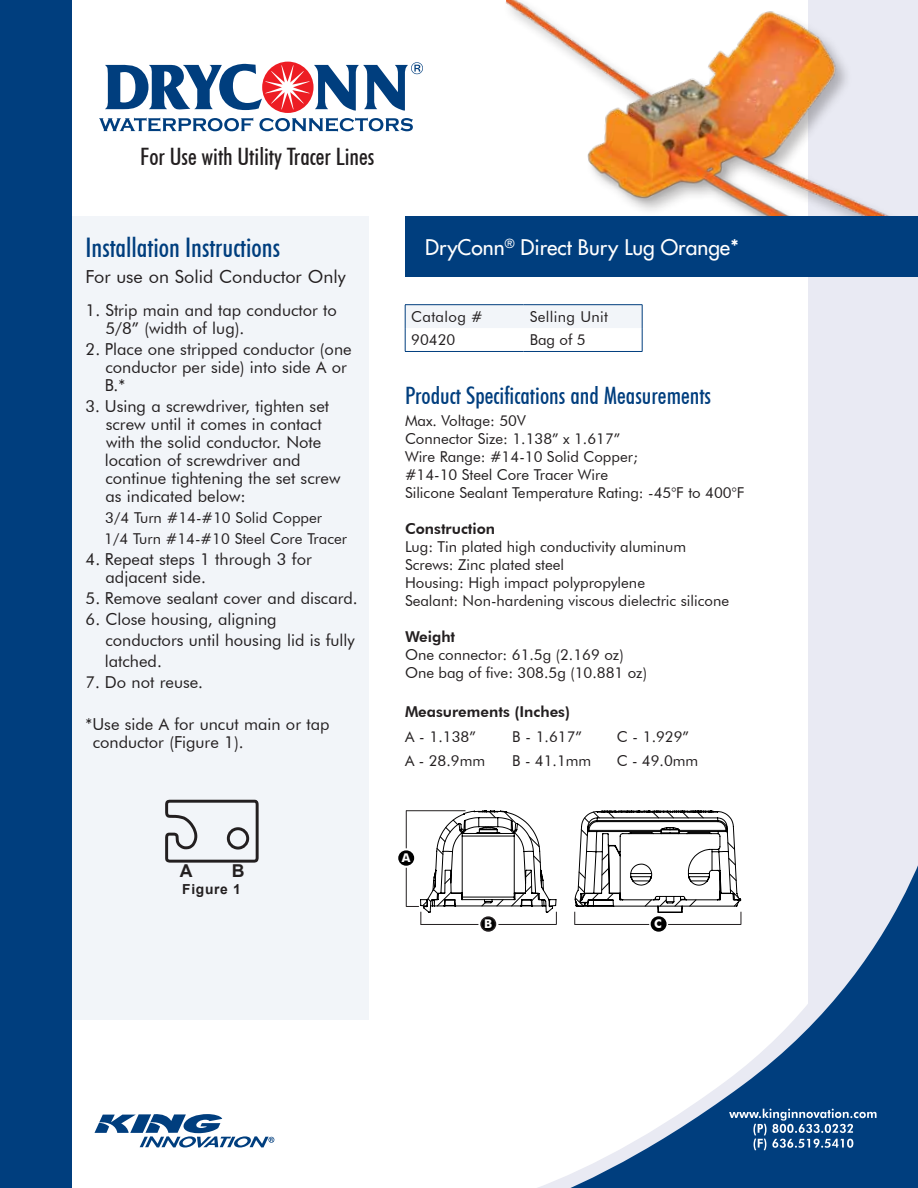
<style>
.page{position:relative;width:918px;height:1188px;background:#fff}
.page>*{position:absolute;margin:0;border:0;box-sizing:border-box;transform-origin:0 0}
.t1{font:500 condensed 27px "Futura BT";color:#003e7e}
.t2{font:500 condensed 24px "Futura BT";color:#003e7e}
.t3{font:500 condensed 24px "Futura BT";color:#231f20}
.t4{font:21px "Futura";color:#fff}
.t5{font:18px "Futura BT";color:#231f20}
.t6{font:700 17.7px "Arial";color:#231f20}
.t7{font:16.5px/18px "Futura BT";color:#231f20}
.t8{font:15px/18px "Futura BT";color:#231f20}
.t9{font:800 15px "Futura BT";color:#231f20}
.t10{font:15px "Futura BT";letter-spacing:.025em;color:#231f20}
.t11{font:700 13.8px "Arial";letter-spacing:.05em;color:#231f20}
.t12{font:700 12px "Futura BT";color:#fff}
</style>
<div class="page">
<div style="left:33px;top:217px;width:336px;height:803px;background:#f2f5f9"></div>
<div style="left:809px;top:0;width:109px;height:1188px;background:#e9eaf3"></div>
<hr style="left:405px;top:304px;width:119px;height:1px;background:#003e7e">
<hr style="left:524px;top:304px;width:118px;height:1px;background:#003e7e">
<svg style="left:405px;top:305px;width:238px;height:46px"></svg>
<hr style="left:405px;top:351px;width:119px;height:1px;background:#003e7e">
<hr style="left:524px;top:351px;width:118px;height:1px;background:#003e7e">
<img style="left:485px;top:0;width:433px;height:217px">
<div style="left:0;top:0;width:71px;height:1188px;background:#003e7e"></div>
<svg style="left:495px;top:775px;width:423px;height:413px"></svg>
<svg style="left:94px;top:1114px;width:180px;height:34px"></svg>
<svg style="left:729px;top:1109px;width:148px;height:41px;background:#316397"></svg>
<svg style="left:99px;top:62px;width:324px;height:70px"></svg>
<div style="left:405px;top:217px;width:513px;height:60px;background:#003e7e"></div>
<svg style="left:165px;top:799px;width:94px;height:64px"></svg>
<div style="left:651px;top:917px;width:15px;height:14px;background:#000;border-radius:50%"></div>
<div style="left:651px;top:916px;width:16px;height:16px;border:2px solid #000;border-radius:50%"></div>
<div style="left:481px;top:917px;width:15px;height:14px;background:#000;border-radius:50%"></div>
<div style="left:480px;top:916px;width:16px;height:16px;border:2px solid #231f20;border-radius:50%"></div>
<svg style="left:574px;top:810px;width:168px;height:115px"></svg>
<svg style="left:406px;top:810px;width:151px;height:115px"></svg>
<hr style="left:406px;top:810px;width:59px;height:1px;background:#231f20">
<hr style="left:406px;top:868px;width:1px;height:39px;background:#231f20">
<hr style="left:406px;top:811px;width:1px;height:37px;background:#231f20">
<div style="left:399px;top:851px;width:14px;height:14px;background:#000;border-radius:50%"></div>
<div style="left:398px;top:850px;width:16px;height:16px;border:2px solid #000;border-radius:50%"></div>
<h2 class="t3" style="left:140px;top:142px;width:236px">For Use with Utility Tracer Lines</h2>
<h1 class="t1" style="left:86px;top:231px;width:196px">Installation Instructions</h1>
<p class="t5" style="left:86px;top:266px;width:262px">For use on Solid Conductor Only</p>
<p class="t7" style="left:106px;top:301px;width:233px;text-indent:-20px">1. Strip main and tap conductor to<br>5/8” (width of lug).</p>
<p class="t7" style="left:105px;top:340px;width:248px;text-indent:-19px">2. Place one stripped conductor (one conductor per side) into side A or<br>B.*</p>
<p class="t7" style="left:105px;top:397px;width:237px;text-indent:-19px">3. Using a screwdriver, tighten set screw until it comes in contact with the solid conductor. Note location of screwdriver and continue tightening the set screw as indicated below:</p>
<p class="t8" style="left:104px;top:507px;width:244px;line-height:21px">3/4 Turn #14-#10 Solid Copper<br>1/4 Turn #14-#10 Steel Core Tracer</p>
<p class="t7" style="left:106px;top:550px;width:208px;text-indent:-20px">4. Repeat steps 1 through 3 for adjacent side.</p>
<p class="t7" style="left:86px;top:589px;width:274px">5. Remove sealant cover and discard.</p>
<p class="t7" style="left:105px;top:609px;width:252px;line-height:21px;text-indent:-19px">6. Close housing, aligning conductors until housing lid is fully latched.</p>
<p class="t7" style="left:86px;top:673px;width:119px">7. Do not reuse.</p>
<p class="t7" style="left:93px;top:715px;width:238px;text-indent:-7px">*Use side A for uncut main or tap conductor (Figure 1).</p>
<p class="t4" style="left:425px;top:234px;width:316px">DryConn<sup>®</sup> Direct Bury Lug Orange*</p>
<p class="t10" style="left:411px;top:308px;width:73px">Catalog #</p>
<p class="t10" style="left:530px;top:308px;width:80px">Selling Unit</p>
<p class="t8" style="left:411px;top:331px;width:46px">90420</p>
<p class="t8" style="left:530px;top:331px;width:58px">Bag of 5</p>
<h2 class="t2" style="left:405px;top:381px;width:308px">Product Specifications and Measurements</h2>
<p class="t8" style="left:405px;top:411px;width:341px">Max. Voltage: 50V<br>Connector Size: 1.138” x 1.617”<br>Wire Range: #14-10 Solid Copper;<br>#14-10 Steel Core Tracer Wire<br>Silicone Sealant Temperature Rating: -45°F to 400°F</p>
<p class="t9" style="left:405px;top:519px;width:92px">Construction</p>
<p class="t8" style="left:405px;top:537px;width:326px">Lug: Tin plated high conductivity aluminum Screws: Zinc plated steel<br>Housing: High impact polypropylene<br>Sealant: Non-hardening viscous dielectric silicone</p>
<p class="t9" style="left:405px;top:627px;width:52px">Weight</p>
<p class="t8" style="left:405px;top:645px;width:244px">One connector: 61.5g (2.169 oz)<br>One bag of five: 308.5g (10.881 oz)</p>
<p class="t9" style="left:405px;top:703px;width:167px">Measurements (Inches)</p>
<p class="t8" style="left:405px;top:727px;width:72px">A - 1.138”</p>
<p class="t8" style="left:512px;top:727px;width:71px">B - 1.617”</p>
<p class="t8" style="left:617px;top:727px;width:74px">C - 1.929”</p>
<p class="t8" style="left:405px;top:752px;width:82px">A - 28.9mm</p>
<p class="t8" style="left:512px;top:752px;width:81px">B - 41.1mm</p>
<p class="t8" style="left:617px;top:752px;width:83px">C - 49.0mm</p>
<p class="t6" style="left:180px;top:859px;width:14px">A</p>
<p class="t6" style="left:232px;top:859px;width:14px">B</p>
<p class="t11" style="left:182px;top:880px;width:60px">Figure 1</p>
<p class="t12" style="left:402px;top:850px;width:10px">A</p>
<p class="t12" style="left:484px;top:916px;width:10px">B</p>
<p class="t12" style="left:654px;top:917px;width:9px">C</p>
</div>
